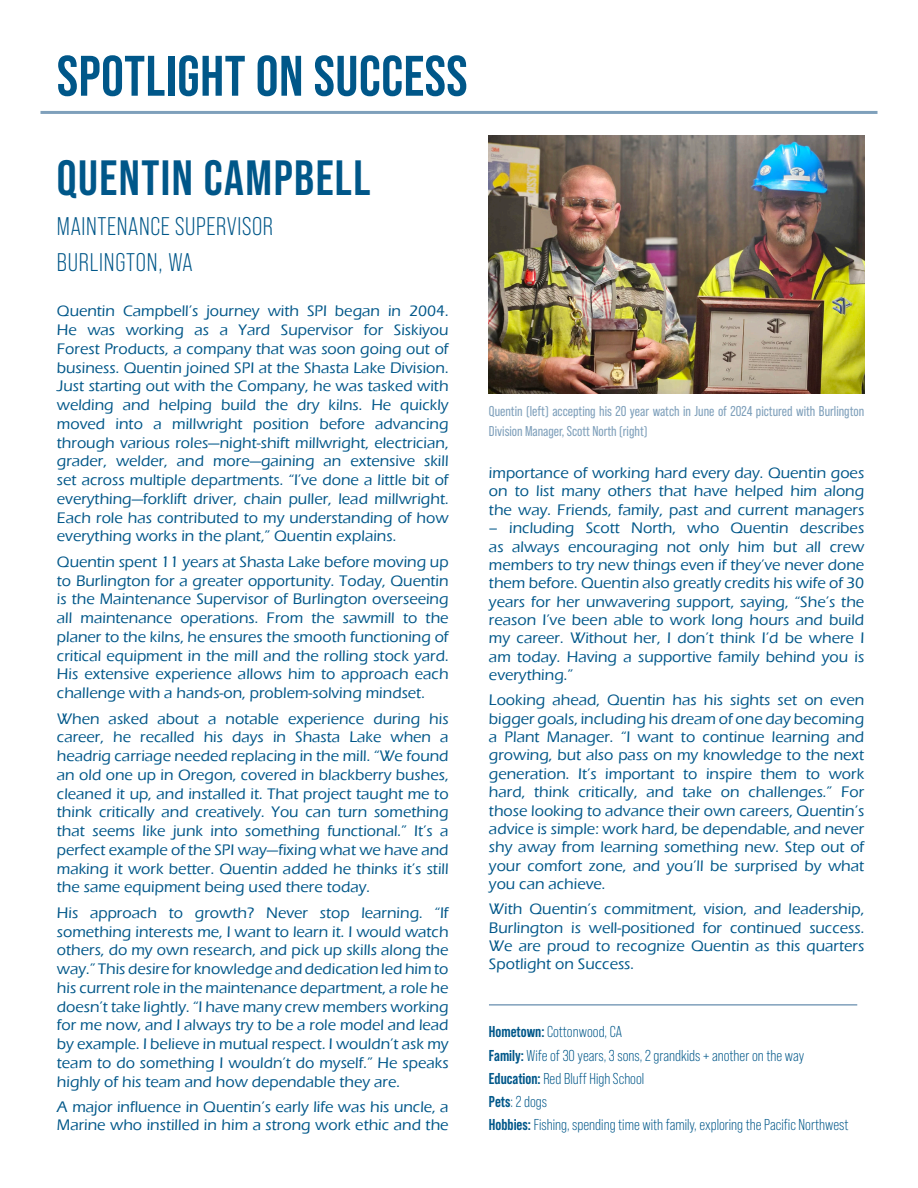
<style>
.page{position:relative;width:918px;height:1188px;background:#fff}
.page>*{position:absolute;margin:0;border:0;box-sizing:border-box;transform-origin:0 0}
.Inner_Page_Headlines{font:700 57px "Bebas Neue Pro";letter-spacing:.01em;color:#005789}
.Subheading_Emmerson_Name{font:700 49.5px "Bebas Neue Pro";letter-spacing:.03em;color:#005789}
.Subheading_Emmerson_Name-2{font:25.5px "Bebas Neue Pro";letter-spacing:.025em;color:#005789}
.t1{font:500 15.75px/18.8px "Eras ITC";color:#005789;text-align:justify}
.t2{font:15.75px "Bebas Neue Pro";color:#005789}
.t3{font:14.25px/19.5px "Bebas Neue Pro";color:#7fa0bb}
.s1{font-weight:700}
</style>
<div class="page">
<hr style="left:489px;top:1004px;width:368px;height:2px;background:#7fa0bb">
<hr style="left:40px;top:111px;width:838px;height:3px;background:#7fa0bb">
<img style="left:489px;top:135px;width:375px;height:259px">
<p class="Inner_Page_Headlines" style="left:57px;top:43px;width:412px">SPOTLIGHT ON SUCCESS</p>
<p class="Subheading_Emmerson_Name" style="left:57px;top:150px;width:315px">QUENTIN CAMPBELL</p>
<p class="Subheading_Emmerson_Name-2" style="left:57px;top:212px;width:218px">MAINTENANCE SUPERVISOR</p>
<p class="Subheading_Emmerson_Name-2" style="left:57px;top:248px;width:137px">BURLINGTON, WA</p>
<p class="t1" style="left:57px;top:302px;width:393px">Quentin Campbell’s journey with SPI began in 2004.<br>He was working as a Yard Supervisor for Siskiyou Forest Products, a company that was soon going out of business. Quentin joined SPI at the Shasta Lake Division.<br>Just starting out with the Company, he was tasked with welding and helping build the dry kilns. He quickly moved into a millwright position before advancing through various roles—night-shift millwright, electrician, grader, welder, and more—gaining an extensive skill set across multiple departments. “I’ve done a little bit of everything—forklift driver, chain puller, lead millwright.<br>Each role has contributed to my understanding of how everything works in the plant,” Quentin explains.</p>
<p class="t1" style="left:57px;top:553px;width:393px">Quentin spent 11 years at Shasta Lake before moving up to Burlington for a greater opportunity. Today, Quentin is the Maintenance Supervisor of Burlington overseeing all maintenance operations. From the sawmill to the planer to the kilns, he ensures the smooth functioning of critical equipment in the mill and the rolling stock yard.<br>His extensive experience allows him to approach each challenge with a hands-on, problem-solving mindset.</p>
<p class="t1" style="left:57px;top:709px;width:393px">When asked about a notable experience during his career, he recalled his days in Shasta Lake when a headrig carriage needed replacing in the mill. “We found an old one up in Oregon, covered in blackberry bushes, cleaned it up, and installed it. That project taught me to think critically and creatively. You can turn something that seems like junk into something functional.” It’s a perfect example of the SPI way—fixing what we have and making it work better. Quentin added he thinks it’s still the same equipment being used there today.</p>
<p class="t1" style="left:57px;top:904px;width:393px">His approach to growth? Never stop learning. “If something interests me, I want to learn it. I would watch others, do my own research, and pick up skills along the way.” This desire for knowledge and dedication led him to his current role in the maintenance department, a role he doesn’t take lightly. “I have many crew members working for me now, and I always try to be a role model and lead by example. I believe in mutual respect. I wouldn’t ask my team to do something I wouldn’t do myself.” He speaks highly of his team and how dependable they are.</p>
<p class="t1" style="left:57px;top:1098px;width:393px;line-height:18.3px">A major influence in Quentin’s early life was his uncle, a<br>Marine who instilled in him a strong work ethic and the</p>
<p class="t3" style="left:489px;top:402px;width:377px">Quentin (left) accepting his 20 year watch in June of 2024 pictured with Burlington<br>Division Manager, Scott North (right)</p>
<p class="t1" style="left:489px;top:464px;width:377px;line-height:18.3px">importance of working hard every day. Quentin goes on to list many others that have helped him along the way. Friends, family, past and current managers</p>
<p class="t1" style="left:489px;top:519px;width:377px;line-height:18.3px">– including Scott North, who Quentin describes as always encouraging not only him but all crew members to try new things even if they’ve never done them before. Quentin also greatly credits his wife of 30 years for her unwavering support, saying, “She’s the reason I’ve been able to work long hours and build my career. Without her, I don’t think I’d be where I am today. Having a supportive family behind you is everything.”</p>
<p class="t1" style="left:489px;top:691px;width:377px">Looking ahead, Quentin has his sights set on even bigger goals, including his dream of one day becoming a Plant Manager. “I want to continue learning and growing, but also pass on my knowledge to the next generation. It’s important to inspire them to work hard, think critically, and take on challenges.” For those looking to advance their own careers, Quentin’s advice is simple: work hard, be dependable, and never shy away from learning something new. Step out of your comfort zone, and you’ll be surprised by what you can achieve.</p>
<p class="t1" style="left:489px;top:900px;width:377px;line-height:18.3px">With Quentin’s commitment, vision, and leadership, Burlington is well-positioned for continued success.<br>We are proud to recognize Quentin as this quarters Spotlight on Success.</p>
<p class="t2" style="left:489px;top:1023px;width:135px"><span class="s1">Hometown:</span> Cottonwood, CA</p>
<p class="t2" style="left:489px;top:1046px;width:317px"><span class="s1">Family:</span> Wife of 30 years, 3 sons, 2 grandkids + another on the way</p>
<p class="t2" style="left:489px;top:1070px;width:157px"><span class="s1">Education:</span> Red Bluff High School</p>
<p class="t2" style="left:489px;top:1093px;width:60px"><span class="s1">Pets</span>: 2 dogs</p>
<p class="t2" style="left:489px;top:1116px;width:361px"><span class="s1">Hobbies:</span> Fishing, spending time with family, exploring the Pacific Northwest</p>
</div>
